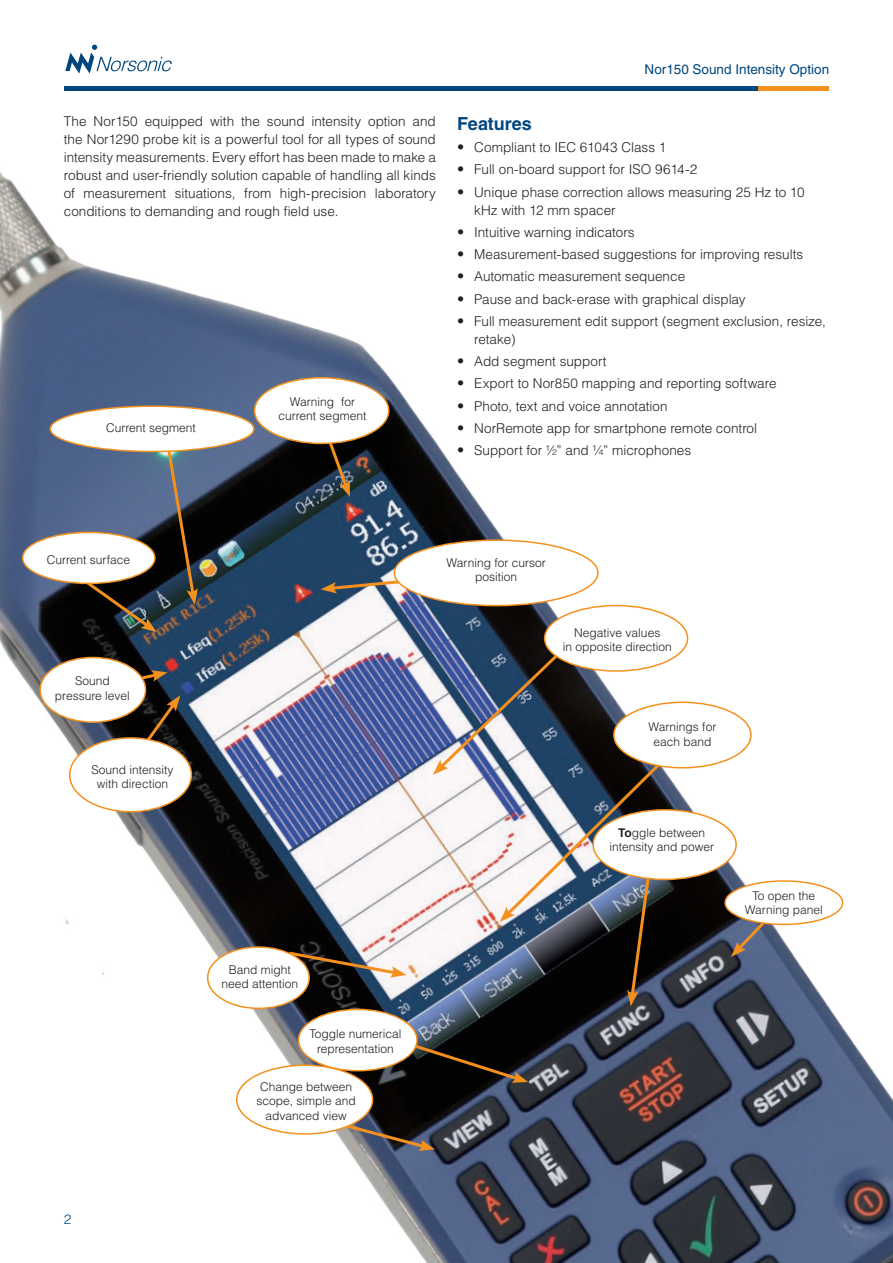
<style>
.page{position:relative;width:893px;height:1263px;background:#fff}
.page>*{position:absolute;margin:0;border:0;box-sizing:border-box;transform-origin:0 0}
.t1{font:700 18px "Helvetica";letter-spacing:-.005em;color:#00467e}
.t2{font:300 13.5px/18px "Helvetica";color:#231f20}
.t3{font:13.5px "Helvetica";color:#00467e}
.t4{font:300 13.5px "Helvetica";color:#00467e}
.t5{font:300 12px/14.4px "Helvetica";color:#231f20;text-align:center}
.s1{font-size:14.25px}
.s2{font-family:"Arial";font-weight:700}
</style>
<div class="page">
<img style="left:0;top:44px;width:893px;height:1219px">
<svg style="left:286px;top:950px;width:121px;height:28px"></svg>
<div style="left:208px;top:947px;width:101px;height:61px;background:#fff;border-radius:50%"></div>
<div style="left:207px;top:946px;width:103px;height:63px;border:2px solid #f4901d;border-radius:50%"></div>
<svg style="left:67px;top:670px;width:113px;height:89px;background:#393532"></svg>
<svg style="left:307px;top:440px;width:43px;height:57px;background:#2a2925"></svg>
<div style="left:50px;top:406px;width:204px;height:45px;background:#fff;border-radius:50%"></div>
<div style="left:50px;top:405px;width:205px;height:47px;border:2px solid #f4901d;border-radius:50%"></div>
<div style="left:70px;top:738px;width:121px;height:74px;background:#fff;border-radius:50%"></div>
<div style="left:69px;top:737px;width:123px;height:75px;border:2px solid #f4901d;border-radius:50%"></div>
<div style="left:40px;top:657px;width:106px;height:65px;background:#fff;border-radius:50%"></div>
<div style="left:39px;top:657px;width:107px;height:66px;border:2px solid #f4901d;border-radius:50%"></div>
<svg style="left:321px;top:578px;width:89px;height:16px"></svg>
<div style="left:255px;top:378px;width:134px;height:65px;background:#fff;border-radius:50%"></div>
<div style="left:254px;top:377px;width:135px;height:67px;border:2px solid #f4901d;border-radius:50%"></div>
<div style="left:593px;top:810px;width:143px;height:69px;background:#fff;border-radius:50%"></div>
<div style="left:394px;top:540px;width:204px;height:66px;background:#fff;border-radius:50%"></div>
<div style="left:394px;top:539px;width:205px;height:67px;border:2px solid #f4901d;border-radius:50%"></div>
<div style="left:545px;top:605px;width:142px;height:66px;background:#fff;border-radius:50%"></div>
<div style="left:544px;top:605px;width:144px;height:67px;border:2px solid #f4901d;border-radius:50%"></div>
<svg style="left:51px;top:419px;width:147px;height:213px;background:#5c6472"></svg>
<svg style="left:731px;top:912px;width:45px;height:45px;background:#656777"></svg>
<div style="left:725px;top:881px;width:118px;height:43px;background:#fff;border-radius:50%"></div>
<div style="left:724px;top:880px;width:119px;height:45px;border:2px solid #f4901d;border-radius:50%"></div>
<svg style="left:393px;top:1036px;width:135px;height:47px;background:#1b150f"></svg>
<div style="left:298px;top:1009px;width:119px;height:62px;background:#fff;border-radius:50%"></div>
<div style="left:298px;top:1009px;width:120px;height:62px;border:2px solid #f4901d;border-radius:50%"></div>
<div style="left:23px;top:532px;width:132px;height:51px;background:#fff;border-radius:50%"></div>
<div style="left:22px;top:532px;width:134px;height:52px;border:2px solid #f4901d;border-radius:50%"></div>
<svg style="left:321px;top:1116px;width:114px;height:35px;background:#625d5d"></svg>
<div style="left:237px;top:1065px;width:136px;height:69px;background:#fff;border-radius:50%"></div>
<div style="left:236px;top:1064px;width:137px;height:71px;border:2px solid #f4901d;border-radius:50%"></div>
<img style="left:433px;top:649px;width:244px;height:357px">
<div style="left:614px;top:702px;width:137px;height:66px;background:#fff;border-radius:50%"></div>
<div style="left:613px;top:701px;width:139px;height:67px;border:2px solid #f4901d;border-radius:50%"></div>
<p class="t3" style="left:645px;top:62px;width:186px">Nor150 Sound Intensity Option</p>
<p class="t2" style="left:64px;top:112px;width:374px;text-align:justify">The Nor150 equipped with the sound intensity option and the Nor1290 probe kit is a powerful tool for all types of sound intensity measurements. Every effort has been made to make a robust and user-friendly solution capable of handling all kinds of measurement situations, from high-precision laboratory conditions to demanding and rough field use.</p>
<h1 class="t1" style="left:457px;top:112px;width:76px">Features</h1>
<p class="t2" style="left:457px;top:138px;width:211px"><span class="s1">•</span> Compliant to IEC 61043 Class 1</p>
<p class="t2" style="left:457px;top:160px;width:242px"><span class="s1">•</span> Full on-board support for ISO 9614-2</p>
<p class="t2" style="left:474px;top:183px;width:332px;text-indent:-17px"><span class="s1">•</span> Unique phase correction allows measuring 25 Hz to 10 kHz with 12 mm spacer</p>
<p class="t2" style="left:457px;top:223px;width:179px"><span class="s1">•</span> Intuitive warning indicators</p>
<p class="t2" style="left:457px;top:245px;width:348px"><span class="s1">•</span> Measurement-based suggestions for improving results</p>
<p class="t2" style="left:457px;top:267px;width:230px"><span class="s1">•</span> Automatic measurement sequence</p>
<p class="t2" style="left:457px;top:290px;width:290px"><span class="s1">•</span> Pause and back-erase with graphical display</p>
<p class="t2" style="left:474px;top:312px;width:353px;text-indent:-17px"><span class="s1">•</span> Full measurement edit support (segment exclusion, resize, retake)</p>
<p class="t2" style="left:457px;top:352px;width:151px"><span class="s1">•</span> Add segment support</p>
<p class="t2" style="left:457px;top:374px;width:321px"><span class="s1">•</span> Export to Nor850 mapping and reporting software</p>
<p class="t2" style="left:457px;top:397px;width:212px"><span class="s1">•</span> Photo, text and voice annotation</p>
<p class="t2" style="left:457px;top:419px;width:302px"><span class="s1">•</span> NorRemote app for smartphone remote control</p>
<p class="t2" style="left:457px;top:441px;width:236px"><span class="s1">•</span> Support for ½” and ¼” microphones</p>
<p class="t5" style="left:278px;top:394px;width:89px">Warning for current segment</p>
<p class="t5" style="left:106px;top:421px;width:91px">Current segment</p>
<p class="t5" style="left:47px;top:553px;width:85px">Current surface</p>
<p class="t5" style="left:55px;top:674px;width:76px">Sound pressure level</p>
<p class="t5" style="left:91px;top:762px;width:84px">Sound intensity with direction</p>
<p class="t4" style="left:64px;top:1211px;width:9px">2</p>
<p class="t5" style="left:222px;top:962px;width:78px">Band might need attention</p>
<p class="t5" style="left:309px;top:1027px;width:94px">Toggle numerical representation</p>
<p class="t5" style="left:257px;top:1079px;width:101px">Change between scope, simple and advanced view</p>
<p class="t5" style="left:447px;top:555px;width:101px">Warning for cursor position</p>
<p class="t5" style="left:563px;top:625px;width:111px">Negative values<br>in opposite direction</p>
<p class="t5" style="left:648px;top:720px;width:69px">Warnings for each band</p>
<p class="t5" style="left:609px;top:825px;width:106px"><span class="s2">To</span>ggle between intensity and power</p>
<p class="t5" style="left:745px;top:888px;width:79px">To open the<br>Warning panel</p>
</div>
